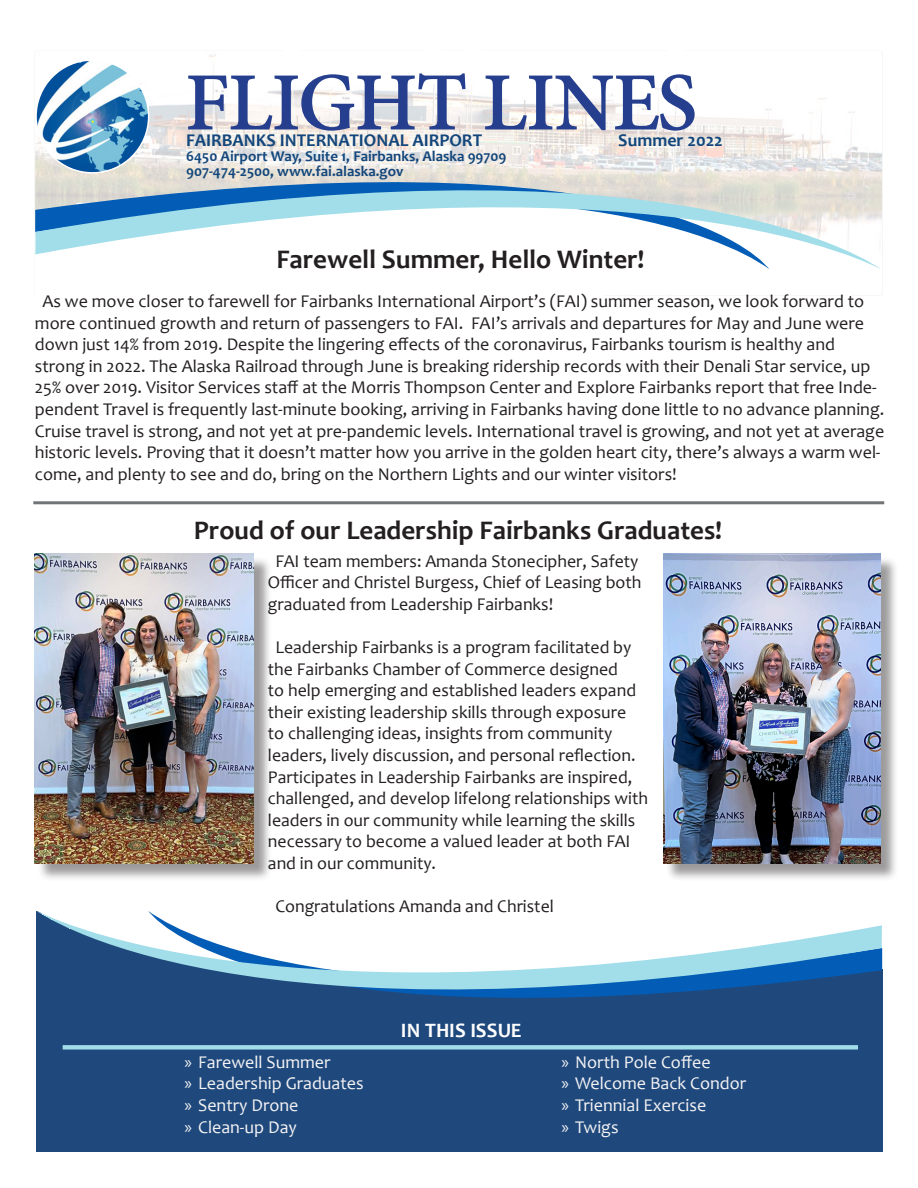
<style>
.page{position:relative;width:918px;height:1188px;background:#fff}
.page>*{position:absolute;margin:0;border:0;box-sizing:border-box;transform-origin:0 0}
.t1{font:700 90px "Adobe Devanagari";letter-spacing:-.02em;color:#253f8e}
.t2{font:700 27px "Candara";color:#231f20}
.t3{font:700 20.55px "Candara";letter-spacing:.005em;color:#fff}
.t4{font:18px/21.6px "Candara";color:#231f20}
.t5{font:18px "Candara";color:#f5f3f4}
.t6{font:700 18px "Candara";color:#13467b}
.t7{font:700 15px "Candara";color:#13467b}
.s1{font-family:"Myriad Pro"}
</style>
<div class="page">
<div style="left:36px;top:911px;width:846px;height:240px;background:#1f497d"></div>
<svg style="left:37px;top:911px;width:845px;height:139px"></svg>
<img style="left:140px;top:54px;width:742px;height:166px">
<img style="left:36px;top:60px;width:113px;height:113px;border-radius:56px">
<svg style="left:35px;top:120px;width:846px;height:149px"></svg>
<div style="left:425px;top:44px;width:17px;height:40px;background:#fff"></div>
<div style="left:465px;top:44px;width:17px;height:40px;background:#fff"></div>
<div style="left:668px;top:44px;width:16px;height:40px;background:#fff"></div>
<div style="left:285px;top:44px;width:16px;height:40px;background:#fff"></div>
<div style="left:150px;top:81px;width:7px;height:19px;background:#fff"></div>
<hr style="left:33px;top:501px;width:851px;height:3px;background:#717476">
<div style="left:37px;top:556px;width:235px;height:326px;background:#231f20;opacity:.45"></div>
<img style="left:35px;top:554px;width:219px;height:309px">
<div style="left:666px;top:556px;width:233px;height:326px;background:#231f20;opacity:.45"></div>
<img style="left:663px;top:554px;width:217px;height:309px">
<p class="t1" style="left:185px;top:51px;width:514px">FLIGHT LINES</p>
<p class="t6" style="left:186px;top:129px;width:297px">FAIRBANKS INTERNATIONAL AIRPORT</p>
<p class="t6" style="left:618px;top:129px;width:106px">Summer 2022</p>
<p class="t7" style="left:186px;top:147px;width:322px">6450 Airport Way, Suite 1, Fairbanks, Alaska 99709</p>
<p class="t7" style="left:186px;top:162px;width:219px">907-474-2500, www.fai.alaska.gov</p>
<p class="t2" style="left:276px;top:242px;width:370px">Farewell Summer, Hello Winter!</p>
<p class="t4" style="left:35px;top:290px;width:851px;text-indent:8px">As we move closer to farewell for Fairbanks International Airport’s (FAI) summer season, we look forward to more continued growth and return of passengers to FAI. FAI’s arrivals and departures for May and June were down just 14% from 2019. Despite the lingering effects of the coronavirus, Fairbanks tourism is healthy and strong in 2022. The Alaska Railroad through June is breaking ridership records with their Denali Star service, up 25% over 2019. Visitor Services staff at the Morris Thompson Center and Explore Fairbanks report that free Inde&shy;pendent Travel is frequently last-minute booking, arriving in Fairbanks having done little to no advance planning.<br>Cruise travel is strong, and not yet at pre-pandemic levels. International travel is growing, and not yet at average historic levels. Proving that it doesn’t matter how you arrive in the golden heart city, there’s always a warm wel&shy;come, and plenty to see and do, bring on the Northern Lights and our winter visitors!</p>
<p class="t2" style="left:194px;top:513px;width:530px">Proud of our Leadership Fairbanks Graduates!</p>
<p class="t4" style="left:268px;top:550px;width:375px;text-indent:7px">FAI team members: Amanda Stonecipher, Safety<br>Officer and Christel Burgess, Chief of Leasing both graduated from Leadership Fairbanks!</p>
<p class="t4" style="left:268px;top:636px;width:382px;text-indent:7px">Leadership Fairbanks is a program facilitated by the Fairbanks Chamber of Commerce designed<br>to help emerging and established leaders expand their existing leadership skills through exposure<br>to challenging ideas, insights from community leaders, lively discussion, and personal reflection.<br>Participates in Leadership Fairbanks are inspired, challenged, and develop lifelong relationships with leaders in our community while learning the skills necessary to become a valued leader at both FAI and in our community.</p>
<p class="t4" style="left:275px;top:895px;width:280px">Congratulations Amanda and Christel</p>
<p class="t5" style="left:185px;top:1051px;width:147px"><span class="s1">»</span> Farewell Summer</p>
<p class="t5" style="left:185px;top:1072px;width:181px"><span class="s1">»</span> Leadership Graduates</p>
<p class="t5" style="left:185px;top:1094px;width:115px"><span class="s1">»</span> Sentry Drone</p>
<p class="t5" style="left:185px;top:1116px;width:114px"><span class="s1">»</span> Clean-up Day</p>
<p class="t3" style="left:401px;top:1017px;width:122px">IN THIS ISSUE</p>
<p class="t5" style="left:562px;top:1051px;width:151px"><span class="s1">»</span> North Pole Coffee</p>
<p class="t5" style="left:562px;top:1072px;width:186px"><span class="s1">»</span> Welcome Back Condor</p>
<p class="t5" style="left:562px;top:1094px;width:146px"><span class="s1">»</span> Triennial Exercise</p>
<p class="t5" style="left:562px;top:1116px;width:58px"><span class="s1">»</span> Twigs</p>
</div>
